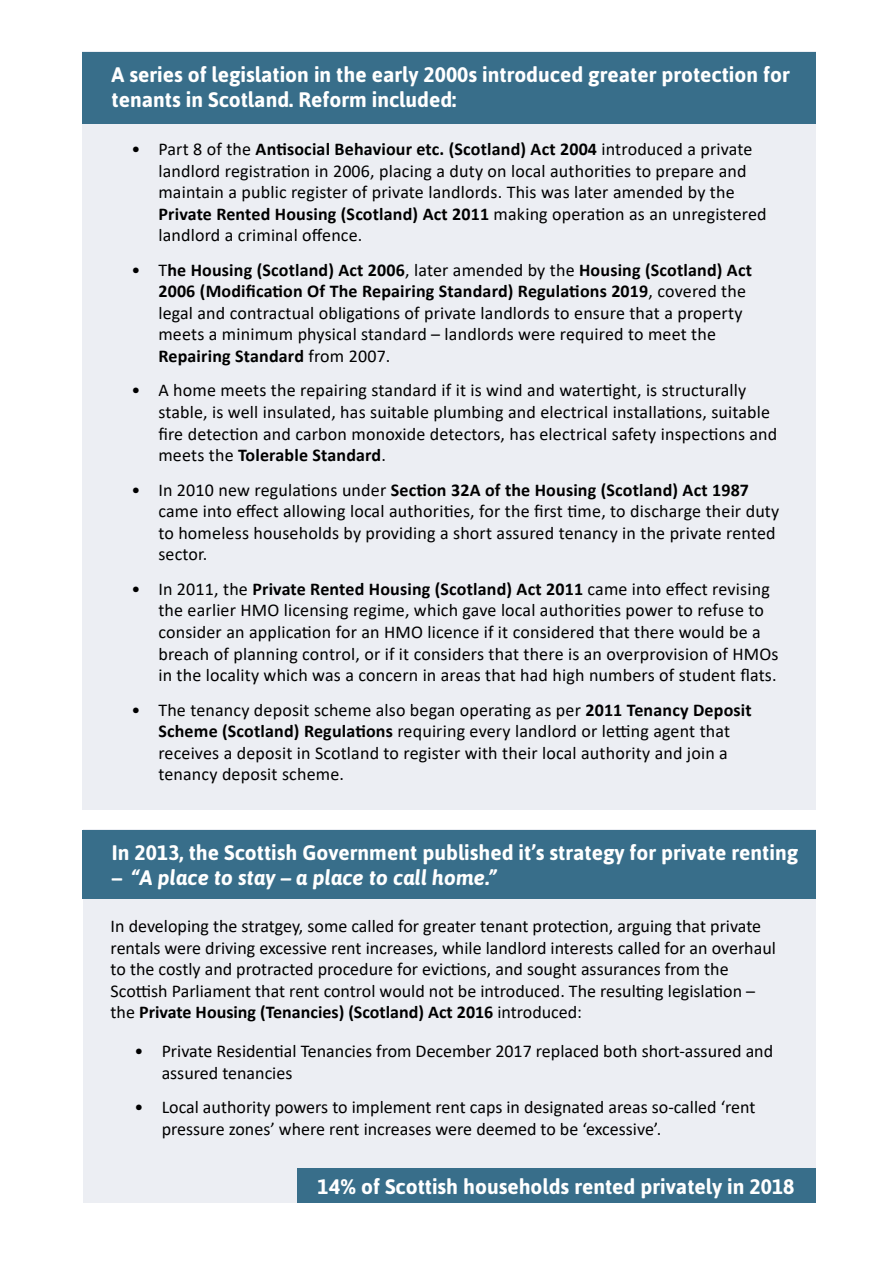
<style>
.page{position:relative;width:893px;height:1263px;background:#fff}
.page>*{position:absolute;margin:0;border:0;box-sizing:border-box;transform-origin:0 0}
.t1{font:700 21px/25.2px "Asap";color:#fff}
.t2{font:italic 700 21px "Asap";color:#fff}
.t3{font:18px/21.6px "Calibri";letter-spacing:.01em;color:#000}
.s1{font-weight:700}
.s2{font-style:normal}
</style>
<div class="page">
<div style="left:82px;top:52px;width:733px;height:758px;background:#eceef3"></div>
<div style="left:82px;top:52px;width:733px;height:71px;background:#386e8a"></div>
<div style="left:83px;top:829px;width:732px;height:373px;background:#eceef3"></div>
<div style="left:82px;top:830px;width:733px;height:68px;background:#386e8a"></div>
<div style="left:297px;top:1168px;width:518px;height:34px;background:#386e8a"></div>
<p class="t1" style="left:112px;top:61px;width:680px">A series of legislation in the early 2000s introduced greater protection for tenants in Scotland. Reform included:</p>
<p class="t3" style="left:158px;top:138px;width:610px;text-indent:-27px">• Part 8 of the <span class="s1">Antisocial Behaviour etc. (Scotland) Act 2004</span> introduced a private landlord registration in 2006, placing a duty on local authorities to prepare and maintain a public register of private landlords. This was later amended by the <span class="s1">Private Rented Housing (Scotland) Act 2011</span> making operation as an unregistered landlord a criminal offence.</p>
<p class="t3" style="left:158px;top:258px;width:595px;text-indent:-27px">• T<span class="s1">he Housing (Scotland) Act 2006</span>, later amended by the <span class="s1">Housing (Scotland) Act 2006 (Modification Of The Repairing Standard) Regulations 2019</span>, covered the legal and contractual obligations of private landlords to ensure that a property meets a minimum physical standard – landlords were required to meet the <span class="s1">Repairing Standard</span> from 2007.</p>
<p class="t3" style="left:158px;top:379px;width:620px;text-indent:-27px">• A home meets the repairing standard if it is wind and watertight, is structurally stable, is well insulated, has suitable plumbing and electrical installations, suitable fire detection and carbon monoxide detectors, has electrical safety inspections and meets the <span class="s1">Tolerable Standard</span>.</p>
<p class="t3" style="left:158px;top:478px;width:622px;text-indent:-27px">• In 2010 new regulations under <span class="s1">Section 32A of the Housing (Scotland) Act 1987 </span>came into effect allowing local authorities, for the first time, to discharge their duty to homeless households by providing a short assured tenancy in the private rented sector.</p>
<p class="t3" style="left:158px;top:578px;width:622px;text-indent:-27px">• In 2011, the <span class="s1">Private Rented Housing (Scotland) Act 2011</span> came into effect revising the earlier HMO licensing regime, which gave local authorities power to refuse to consider an application for an HMO licence if it considered that there would be a breach of planning control, or if it considers that there is an overprovision of HMOs in the locality which was a concern in areas that had high numbers of student flats.</p>
<p class="t3" style="left:158px;top:698px;width:595px;text-indent:-27px">• The tenancy deposit scheme also began operating as per <span class="s1">2011 Tenancy Deposit Scheme (Scotland) Regulations</span> requiring every landlord or letting agent that receives a deposit in Scotland to register with their local authority and join a tenancy deposit scheme.</p>
<p class="t1" style="left:112px;top:839px;width:688px">In 2013, the Scottish Government published it’s strategy for private renting</p>
<p class="t2" style="left:112px;top:864px;width:386px"><span class="s2">–</span> “A place to stay – a place to call home.”</p>
<p class="t3" style="left:111px;top:915px;width:667px">In developing the stratgey, some called for greater tenant protection, arguing that private rentals were driving excessive rent increases, while landlord interests called for an overhaul to the costly and protracted procedure for evictions, and sought assurances from the Scottish Parliament that rent control would not be introduced. The resulting legislation – the <span class="s1">Private Housing (Tenancies) (Scotland) Act 2016</span> introduced:</p>
<p class="t3" style="left:162px;top:1040px;width:613px;text-indent:-27px">• Private Residential Tenancies from December 2017 replaced both short-assured and assured tenancies</p>
<p class="t3" style="left:162px;top:1096px;width:595px;text-indent:-27px">• Local authority powers to implement rent caps in designated areas so-called ‘rent pressure zones’ where rent increases were deemed to be ‘excessive’.</p>
<p class="t1" style="left:318px;top:1173px;width:478px">14% of Scottish households rented privately in 2018</p>
</div>
